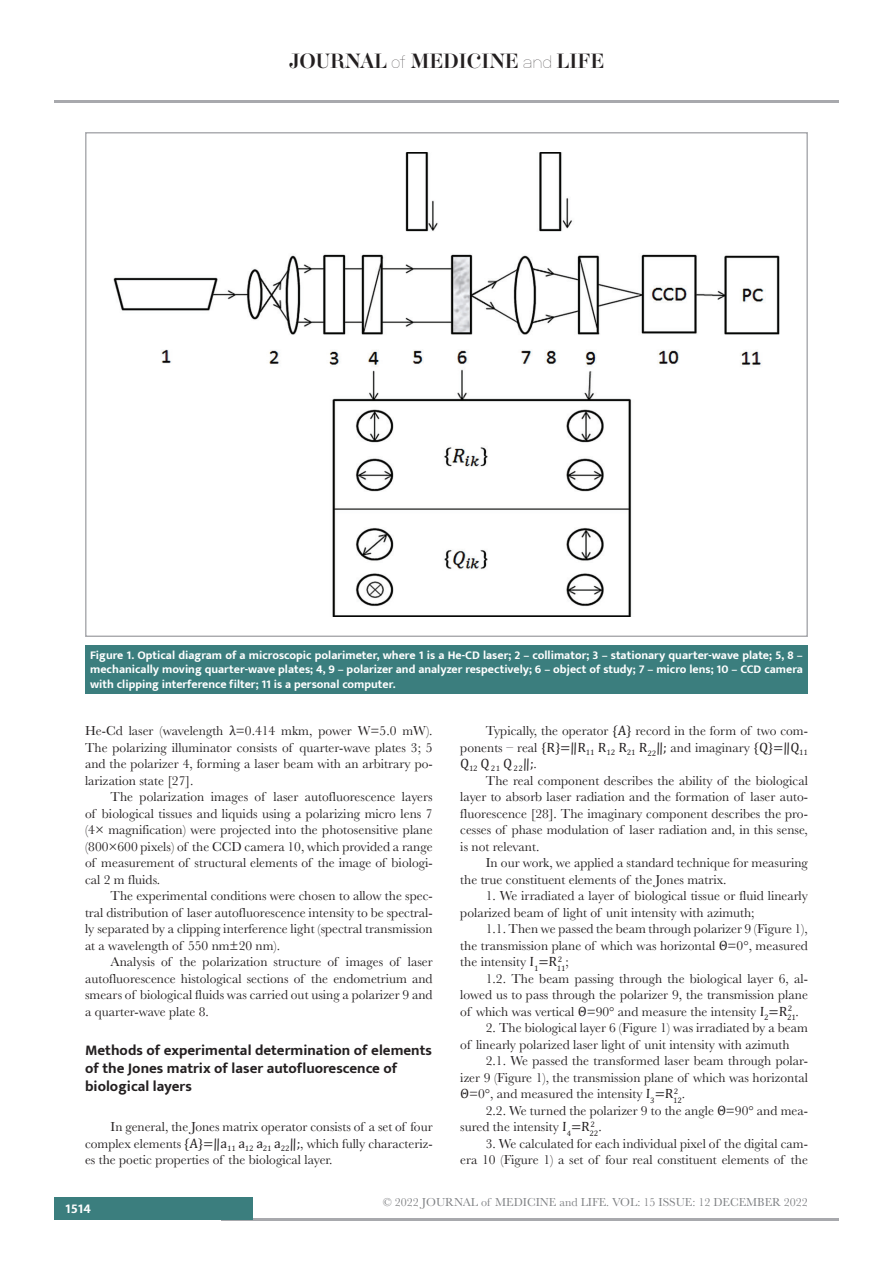
<style>
.page{position:relative;width:893px;height:1263px;background:#fff}
.page>*{position:absolute;margin:0;border:0;box-sizing:border-box;transform-origin:0 0}
.t1{font:18px "Aker Brygge Display";color:#231f20}
.t2{font:700 15px/18px "Mukta";color:#231f20}
.t3{font:13.5px/16.5px "Baskerville";color:#231f20;text-align:justify}
.t4{font:700 13.5px "Mukta";color:#fff}
.t5{font:700 12px/14.4px "Mukta";color:#fff;text-align:justify}
.t6{font:12px "Baskerville";color:#808285}
.t7{font:7.8px "Cambria Math";color:#231f20}
.s1{font-family:"Neubau Grotesk Lei"}
.s2{font-family:"Cambria Math"}
.s3{font-family:"Baskerville";font-size:13.5px}
</style>
<div class="page">
<hr style="left:221px;top:1218px;width:618px;height:2px;background:#a8a9ad">
<div style="left:54px;top:1198px;width:198px;height:22px;background:#3b7e7e"></div>
<hr style="left:54px;top:100px;width:785px;height:2px;background:#a8a9ad">
<div style="left:85px;top:645px;width:723px;height:49px;background:#3b7e7e"></div>
<img style="left:114px;top:152px;width:665px;height:465px">
<h1 class="t1" style="left:289px;top:49px;width:317px">JOURNAL <span class="s1">of</span> MEDICINE <span class="s1">and</span> LIFE</h1>
<p class="t5" style="left:90px;top:648px;width:714px">Figure 1. Optical diagram of a microscopic polarimeter, where 1 is a He-CD laser; 2 – collimator; 3 – stationary quarter-wave plate; 5, 8 – mechanically moving quarter-wave plates; 4, 9 – polarizer and analyzer respectively; 6 – object of study; 7 – micro lens; 10 – CCD camera with clipping interference filter; 11 is a personal computer.</p>
<p class="t3" style="left:85px;top:723px;width:349px">He-Cd laser (wavelength <span class="s2">λ</span>=0.414 mkm, power W=5.0 mW).<br>The polarizing illuminator consists of quarter-wave plates 3; 5 and the polarizer 4, forming a laser beam with an arbitrary po&shy;larization state [27].</p>
<p class="t3" style="left:85px;top:789px;width:349px;text-indent:26px">The polarization images of laser autofluorescence layers of biological tissues and liquids using a polarizing micro lens 7 (4× magnification) were projected into the photosensitive plane (800×600 pixels) of the CCD camera 10, which provided a range of measurement of structural elements of the image of biologi&shy;cal 2 m fluids.</p>
<p class="t3" style="left:85px;top:888px;width:349px;text-indent:26px">The experimental conditions were chosen to allow the spec&shy;tral distribution of laser autofluorescence intensity to be spectral&shy;ly separated by a clipping interference light (spectral transmission at a wavelength of 550 nm±20 nm).</p>
<p class="t3" style="left:85px;top:954px;width:349px;text-indent:26px">Analysis of the polarization structure of images of laser autofluorescence histological sections of the endometrium and smears of biological fluids was carried out using a polarizer 9 and a quarter-wave plate 8.</p>
<p class="t2" style="left:85px;top:1041px;width:348px">Methods of experimental determination of elements of the Jones matrix of laser autofluorescence of biological layers</p>
<p class="t3" style="left:85px;top:1119px;width:349px;text-indent:26px">In general, the Jones matrix operator consists of a set of four complex elements <span class="s2">{A}=‖a</span><sub>11</sub> <span class="s2">a</span><sub>12</sub> <span class="s2">a</span><sub>21</sub> <span class="s2">a</span><sub>22</sub><span class="s2">‖;</span>, which fully characteriz&shy;es the poetic properties of the biological layer.</p>
<p class="t3" style="left:460px;top:723px;width:351px;text-align:right">Typically, the operator <span class="s2">{A}</span> record in the form of two com&shy;ponents – real <span class="s2">{R}=‖R</span><sub>11</sub> <span class="s2">R</span><sub>12</sub> <span class="s2">R</span><sub>21</sub> <span class="s2">R</span><sub>22</sub><span class="s2">‖;</span> and imaginary <span class="s2">{Q}=‖Q</span><sub>11</sub></p>
<p class="t7" style="left:460px;top:764px;width:78px"><sup>Q</sup>12 <sup>Q</sup>21 <sup>Q</sup>22<sup>‖;</sup><sup>.</sup></p>
<p class="t3" style="left:460px;top:772px;width:349px;text-indent:26px">The real component describes the ability of the biological layer to absorb laser radiation and the formation of laser auto&shy;fluorescence [28]. The imaginary component describes the pro&shy;cesses of phase modulation of laser radiation and, in this sense, is not relevant.</p>
<p class="t3" style="left:460px;top:855px;width:349px;text-indent:26px">In our work, we applied a standard technique for measuring the true constituent elements of the Jones matrix.</p>
<p class="t3" style="left:460px;top:888px;width:349px;text-indent:26px">1. We irradiated a layer of biological tissue or fluid linearly polarized beam of light of unit intensity with azimuth;</p>
<p class="t3" style="left:460px;top:921px;width:349px;text-indent:26px">1.1. Then we passed the beam through polarizer 9 (Figure 1), the transmission plane of which was horizontal <span class="s2">Θ</span>=0°, measured the intensity <span class="s2">I</span><sub>1</sub><span class="s2">=R</span><sub>11</sub></p>
<p class="t7" style="left:558px;top:954px;width:13px">2<span class="s3">;</span></p>
<p class="t3" style="left:460px;top:970px;width:349px;text-indent:26px">1.2. The beam passing through the biological layer 6, al&shy;lowed us to pass through the polarizer 9, the transmission plane of which was vertical <span class="s2">Θ</span>=90° and measure the intensity <span class="s2">I</span><sub>2</sub><span class="s2">=R</span><sub>21</sub></p>
<p class="t7" style="left:788px;top:1004px;width:13px">2<span class="s3">.</span></p>
<p class="t3" style="left:460px;top:1020px;width:349px;text-indent:26px">2. The biological layer 6 (Figure 1) was irradiated by a beam of linearly polarized laser light of unit intensity with azimuth</p>
<p class="t3" style="left:460px;top:1053px;width:349px;text-indent:26px">2.1. We passed the transformed laser beam through polar&shy;izer 9 (Figure 1), the transmission plane of which was horizontal <span class="s2">Θ</span>=0°, and measured the intensity <span class="s2">I</span><sub>3</sub><span class="s2">=R</span><sub>12</sub></p>
<p class="t7" style="left:674px;top:1086px;width:13px">2 <span class="s3">.</span></p>
<p class="t3" style="left:460px;top:1102px;width:349px;text-indent:26px">2.2. We turned the polarizer 9 to the angle <span class="s2">Θ</span>=90° and mea&shy;sured the intensity <span class="s2">I</span><sub>4</sub><span class="s2">=R</span><sub>22</sub></p>
<p class="t7" style="left:590px;top:1119px;width:13px">2 <span class="s3">.</span></p>
<p class="t3" style="left:460px;top:1135px;width:349px;text-align:right">3. We calculated for each individual pixel of the digital cam-<br>era 10 (Figure 1) a set of four real constituent elements of the</p>
<p class="t4" style="left:65px;top:1200px;width:27px">1514</p>
<p class="t6" style="left:383px;top:1195px;width:427px">© 2022 JOURNAL of MEDICINE and LIFE. VOL: 15 ISSUE: 12 DECEMBER 2022</p>
</div>
